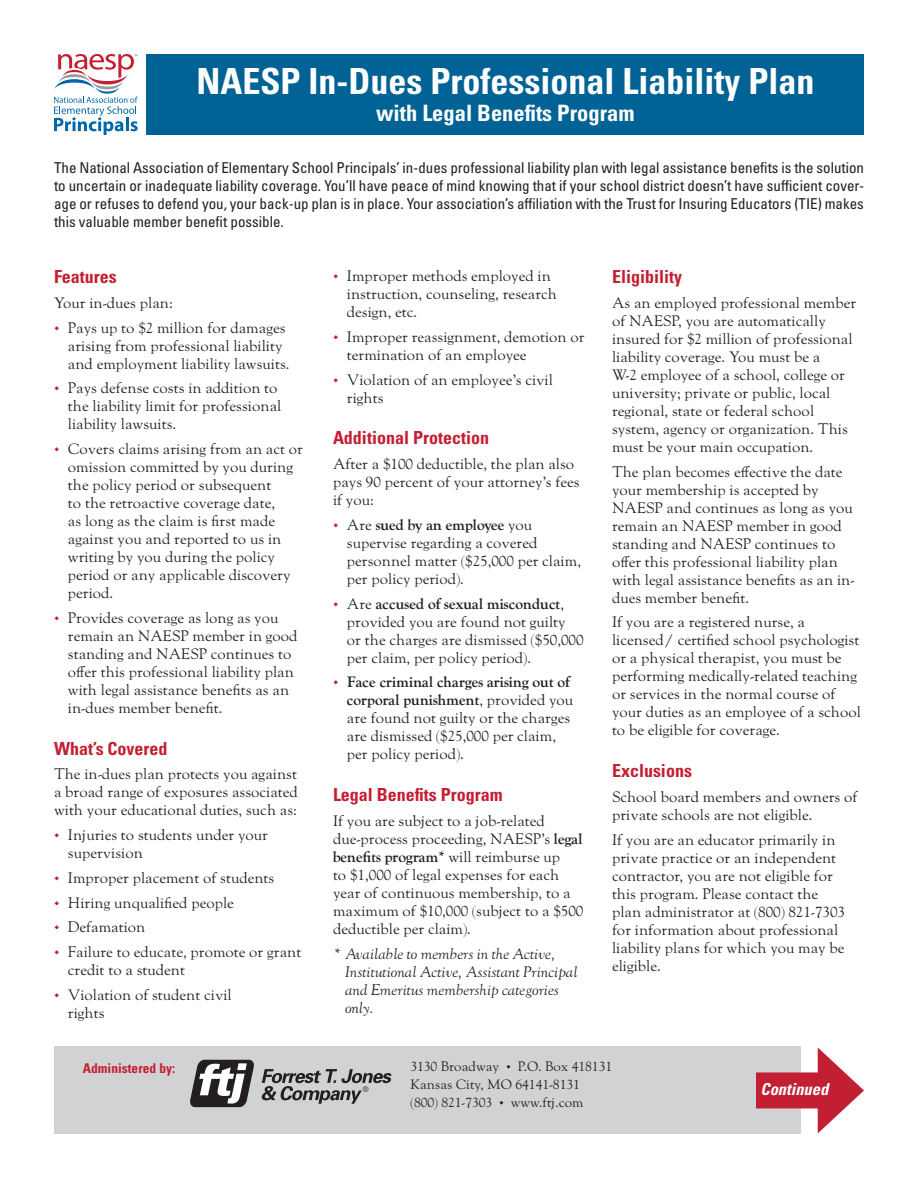
<style>
.page{position:relative;width:918px;height:1188px;background:#fff}
.page>*{position:absolute;margin:0;border:0;box-sizing:border-box;transform-origin:0 0}
.t1{font:700 condensed 36px "Univers LT Pro";color:#fff}
.t2{font:700 condensed 22.5px "Univers LT Pro";color:#fff}
.t3{font:700 condensed 18px "Univers LT Pro";color:#c31f32}
.t4{font:italic 700 condensed 16.5px "Univers LT Pro";color:#fff}
.t5{font:15px/18px "LTC Goudy Oldstyle Pro";color:#231f20}
.t6{font:condensed 15px/18px "Univers LT Pro";color:#231f20;text-align:justify}
.t7{font:italic 15px/18px "LTC Goudy Oldstyle Pro";color:#231f20}
.t8{font:13.5px/18px "LTC Goudy Oldstyle Pro";color:#231f20}
.t9{font:700 condensed 13.5px "Univers LT Pro";color:#c31f32}
.t10{font:7.95px "Helvetica";color:#231f20}
.s1{color:#c31f32}
.s2{font-weight:700}
</style>
<div class="page">
<div style="left:147px;top:54px;width:717px;height:81px;background:#016395"></div>
<svg style="left:54px;top:54px;width:84px;height:81px"></svg>
<div style="left:54px;top:1047px;width:746px;height:87px;background:#d1d2d4"></div>
<svg style="left:190px;top:1060px;width:64px;height:47px;background:#7b797a"></svg>
<svg style="left:261px;top:1069px;width:130px;height:35px"></svg>
<div style="left:756px;top:1072px;width:77px;height:36px;background:#c31f32"></div>
<svg style="left:818px;top:1047px;width:46px;height:86px"></svg>
<h1 class="t1" style="left:196px;top:66px;width:620px">NAESP In-Dues Professional Liability Plan</h1>
<h2 class="t2" style="left:376px;top:104px;width:260px">with Legal Benefits Program</h2>
<p class="t6" style="left:54px;top:159px;width:812px">The National Association of Elementary School Principals’ in-dues professional liability plan with legal assistance benefits is the solution to uncertain or inadequate liability coverage. You’ll have peace of mind knowing that if your school district doesn’t have sufficient cover&shy;age or refuses to defend you, your back-up plan is in place. Your association’s affiliation with the Trust for Insuring Educators (TIE) makes this valuable member benefit possible.</p>
<p class="t3" style="left:54px;top:269px;width:64px">Features</p>
<p class="t5" style="left:54px;top:294px;width:120px">Your in-dues plan:</p>
<p class="t5" style="left:68px;top:318px;width:223px;text-indent:-14px"><span class="s1">•</span> Pays up to $2 million for damages arising from professional liability and employment liability lawsuits.</p>
<p class="t5" style="left:68px;top:379px;width:215px;text-indent:-14px"><span class="s1">•</span> Pays defense costs in addition to the liability limit for professional liability lawsuits.</p>
<p class="t5" style="left:68px;top:440px;width:237px;text-indent:-14px"><span class="s1">•</span> Covers claims arising from an act or omission committed by you during the policy period or subsequent<br>to the retroactive coverage date,<br>as long as the claim is first made against you and reported to us in writing by you during the policy period or any applicable discovery period.</p>
<p class="t5" style="left:68px;top:609px;width:231px;text-indent:-14px"><span class="s1">•</span> Provides coverage as long as you remain an NAESP member in good standing and NAESP continues to offer this professional liability plan with legal assistance benefits as an in-dues member benefit.</p>
<p class="t3" style="left:54px;top:741px;width:115px">What’s Covered</p>
<p class="t5" style="left:54px;top:765px;width:245px;text-align:justify">The in-dues plan protects you against a broad range of exposures associated with your educational duties, such as:</p>
<p class="t5" style="left:68px;top:826px;width:202px;text-indent:-14px"><span class="s1">•</span> Injuries to students under your supervision</p>
<p class="t5" style="left:54px;top:869px;width:222px"><span class="s1">•</span> Improper placement of students</p>
<p class="t5" style="left:54px;top:893px;width:181px"><span class="s1">•</span> Hiring unqualified people</p>
<p class="t5" style="left:54px;top:918px;width:93px"><span class="s1">•</span> Defamation</p>
<p class="t5" style="left:68px;top:943px;width:235px;text-indent:-14px"><span class="s1">•</span> Failure to educate, promote or grant credit to a student</p>
<p class="t5" style="left:68px;top:986px;width:165px;text-indent:-14px"><span class="s1">•</span> Violation of student civil rights</p>
<p class="t9" style="left:83px;top:1062px;width:94px">Administered by:</p>
<p class="t5" style="left:347px;top:267px;width:212px;text-indent:-14px"><span class="s1">•</span> Improper methods employed in instruction, counseling, research design, etc.</p>
<p class="t5" style="left:347px;top:328px;width:239px;text-indent:-14px"><span class="s1">•</span> Improper reassignment, demotion or termination of an employee</p>
<p class="t5" style="left:347px;top:370px;width:207px;text-indent:-14px"><span class="s1">•</span> Violation of an employee’s civil rights</p>
<p class="t3" style="left:333px;top:430px;width:158px">Additional Protection</p>
<p class="t5" style="left:333px;top:455px;width:248px">After a $100 deductible, the plan also pays 90 percent of your attorney’s fees if you:</p>
<p class="t5" style="left:347px;top:516px;width:236px;text-indent:-14px"><span class="s1">•</span> Are <span class="s2">sued by an employee</span> you supervise regarding a covered personnel matter ($25,000 per claim, per policy period).</p>
<p class="t5" style="left:347px;top:595px;width:238px;text-indent:-14px"><span class="s1">•</span> Are <span class="s2">accused of sexual misconduct</span>, provided you are found not guilty or the charges are dismissed ($50,000 per claim, per policy period).</p>
<p class="t5" style="left:347px;top:673px;width:228px;text-indent:-14px"><span class="s1">•</span> <span class="s2">Face criminal charges arising out of corporal punishment</span>, provided you are found not guilty or the charges are dismissed ($25,000 per claim, per policy period).</p>
<p class="t3" style="left:333px;top:787px;width:171px">Legal Benefits Program</p>
<p class="t5" style="left:333px;top:812px;width:252px">If you are subject to a job-related due-process proceeding, NAESP’s <span class="s2">legal benefits program*</span> will reimburse up<br>to $1,000 of legal expenses for each year of continuous membership, to a maximum of $10,000 (subject to a $500 deductible per claim).</p>
<p class="t7" style="left:345px;top:945px;width:234px;text-indent:-10px">* Available to members in the Active,<br>Institutional Active, Assistant Principal and Emeritus membership categories only.</p>
<p class="t3" style="left:612px;top:269px;width:72px">Eligibility</p>
<p class="t5" style="left:612px;top:294px;width:246px">As an employed professional member of NAESP, you are automatically insured for $2 million of professional liability coverage. You must be a<br>W-2 employee of a school, college or university; private or public, local regional, state or federal school system, agency or organization. This must be your main occupation.</p>
<p class="t5" style="left:612px;top:462px;width:244px">The plan becomes effective the date your membership is accepted by<br>NAESP and continues as long as you remain an NAESP member in good standing and NAESP continues to offer this professional liability plan with legal assistance benefits as an in&shy;dues member benefit.</p>
<p class="t5" style="left:612px;top:613px;width:250px">If you are a registered nurse, a licensed/ certified school psychologist or a physical therapist, you must be performing medically-related teaching or services in the normal course of your duties as an employee of a school to be eligible for coverage.</p>
<p class="t3" style="left:612px;top:763px;width:81px">Exclusions</p>
<p class="t5" style="left:612px;top:788px;width:247px">School board members and owners of private schools are not eligible.</p>
<p class="t5" style="left:612px;top:830px;width:235px">If you are an educator primarily in private practice or an independent contractor, you are not eligible for this program. Please contact the plan administrator at (800) 821-7303 for information about professional liability plans for which you may be eligible.</p>
<p class="t10" style="left:363px;top:1086px;width:7px">®</p>
<p class="t8" style="left:410px;top:1057px;width:203px">3130 Broadway • P.O. Box 418131<br>Kansas City, MO 64141-8131<br>(800) 821-7303 • www.ftj.com</p>
<p class="t4" style="left:761px;top:1080px;width:69px">Continued</p>
</div>
